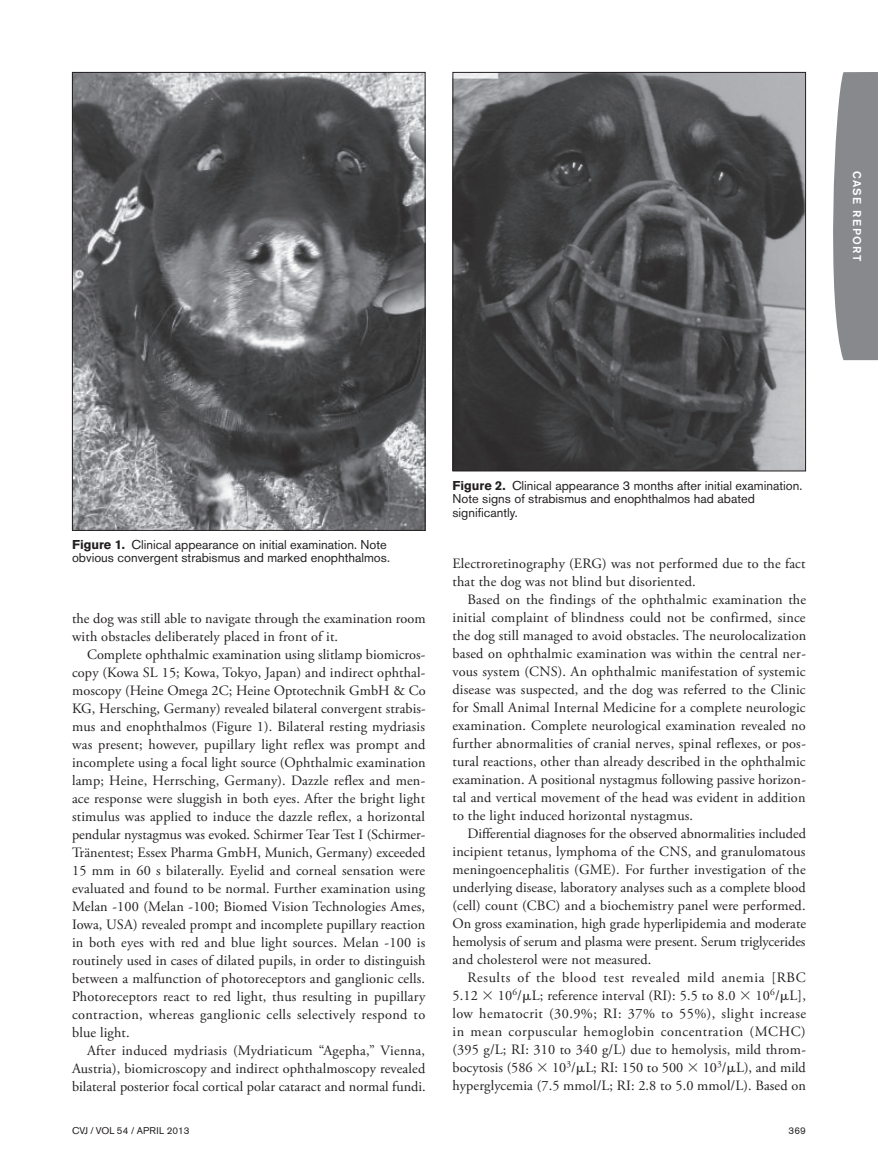
<style>
.page{position:relative;width:878px;height:1175px;background:#fff}
.page>*{position:absolute;margin:0;border:0;box-sizing:border-box;transform-origin:0 0}
.t1{font:14.25px/18px "Adobe Garamond Pro";letter-spacing:.01em;color:#231f20;text-align:justify}
.t2{font:12.75px/13.5px "Akzidenz Grotesk BE";color:#231f20}
.t3{font:500 11.25px "Akzidenz Grotesk BE";letter-spacing:.125em;color:#fff}
.t4{font:9.75px "Akzidenz Grotesk BE";letter-spacing:.01em;color:#231f20}
.s1{font-weight:700}
.s2{font-family:"Mathematical Pi One"}
</style>
<div class="page">
<svg style="left:833px;top:72px;width:45px;height:288px"></svg>
<img style="left:74px;top:74px;width:349px;height:455px">
<img style="left:454px;top:74px;width:350px;height:395px">
<div style="left:452px;top:72px;width:354px;height:399px;border:1px solid #231f20"></div>
<p class="t3" style="left:864px;top:171px;width:92px;rotate:90deg">CASE REPORT</p>
<p class="t2" style="left:72px;top:538px;width:319px"><span class="s1">Figure 1.</span> Clinical appearance on initial examination. Note obvious convergent strabismus and marked enophthalmos.</p>
<p class="t1" style="left:72px;top:609px;width:355px">the dog was still able to navigate through the examination room with obstacles deliberately placed in front of it.</p>
<p class="t1" style="left:72px;top:645px;width:355px;text-indent:15px">Complete ophthalmic examination using slitlamp biomicros&shy;copy (Kowa SL 15; Kowa, Tokyo, Japan) and indirect ophthal&shy;moscopy (Heine Omega 2C; Heine Optotechnik GmbH &amp; Co KG, Hersching, Germany) revealed bilateral convergent strabis&shy;mus and enophthalmos (Figure 1). Bilateral resting mydriasis was present; however, pupillary light reflex was prompt and incomplete using a focal light source (Ophthalmic examination lamp; Heine, Herrsching, Germany). Dazzle reflex and men&shy;ace response were sluggish in both eyes. After the bright light stimulus was applied to induce the dazzle reflex, a horizontal pendular nystagmus was evoked. Schirmer Tear Test I (Schirmer-Tränentest; Essex Pharma GmbH, Munich, Germany) exceeded 15 mm in 60 s bilaterally. Eyelid and corneal sensation were evaluated and found to be normal. Further examination using Melan -100 (Melan -100; Biomed Vision Technologies Ames, Iowa, USA) revealed prompt and incomplete pupillary reaction in both eyes with red and blue light sources. Melan -100 is routinely used in cases of dilated pupils, in order to distinguish between a malfunction of photoreceptors and ganglionic cells.<br>Photoreceptors react to red light, thus resulting in pupillary contraction, whereas ganglionic cells selectively respond to blue light.</p>
<p class="t1" style="left:72px;top:1041px;width:355px;text-indent:15px">After induced mydriasis (Mydriaticum “Agepha,” Vienna, Austria), biomicroscopy and indirect ophthalmoscopy revealed bilateral posterior focal cortical polar cataract and normal fundi.</p>
<p class="t2" style="left:452px;top:478px;width:351px"><span class="s1">Figure 2.</span> Clinical appearance 3 months after initial examination.<br>Note signs of strabismus and enophthalmos had abated significantly.</p>
<p class="t1" style="left:452px;top:555px;width:354px">Electroretinography (ERG) was not performed due to the fact that the dog was not blind but disoriented.</p>
<p class="t1" style="left:452px;top:591px;width:355px;text-indent:15px">Based on the findings of the ophthalmic examination the initial complaint of blindness could not be confirmed, since the dog still managed to avoid obstacles. The neurolocalization based on ophthalmic examination was within the central ner&shy;vous system (CNS). An ophthalmic manifestation of systemic disease was suspected, and the dog was referred to the Clinic for Small Animal Internal Medicine for a complete neurologic examination. Complete neurological examination revealed no further abnormalities of cranial nerves, spinal reflexes, or pos&shy;tural reactions, other than already described in the ophthalmic examination. A positional nystagmus following passive horizon&shy;tal and vertical movement of the head was evident in addition to the light induced horizontal nystagmus.</p>
<p class="t1" style="left:452px;top:824px;width:355px;text-indent:15px">Differential diagnoses for the observed abnormalities included incipient tetanus, lymphoma of the CNS, and granulomatous meningoencephalitis (GME). For further investigation of the underlying disease, laboratory analyses such as a complete blood (cell) count (CBC) and a biochemistry panel were performed.<br>On gross examination, high grade hyperlipidemia and moderate hemolysis of serum and plasma were present. Serum triglycerides and cholesterol were not measured.</p>
<p class="t1" style="left:452px;top:968px;width:355px;text-indent:15px">Results of the blood test revealed mild anemia [RBC 5.12 <span class="s2">3</span> 10<sup>6</sup>/<span class="s2">M</span>L; reference interval (RI): 5.5 to 8.0 <span class="s2">3</span> 10<sup>6</sup>/<span class="s2">M</span>L], low hematocrit (30.9%; RI: 37% to 55%), slight increase in mean corpuscular hemoglobin concentration (MCHC) (395 g/L; RI: 310 to 340 g/L) due to hemolysis, mild throm&shy;bocytosis (586 <span class="s2">3</span> 10<sup>3</sup>/<span class="s2">M</span>L; RI: 150 to 500 <span class="s2">3</span> 10<sup>3</sup>/<span class="s2">M</span>L), and mild hyperglycemia (7.5 mmol/L; RI: 2.8 to 5.0 mmol/L). Based on</p>
<p class="t4" style="left:72px;top:1125px;width:119px">CVJ / VOL 54 / APRIL 2013</p>
<p class="t4" style="left:788px;top:1125px;width:19px">369</p>
</div>
